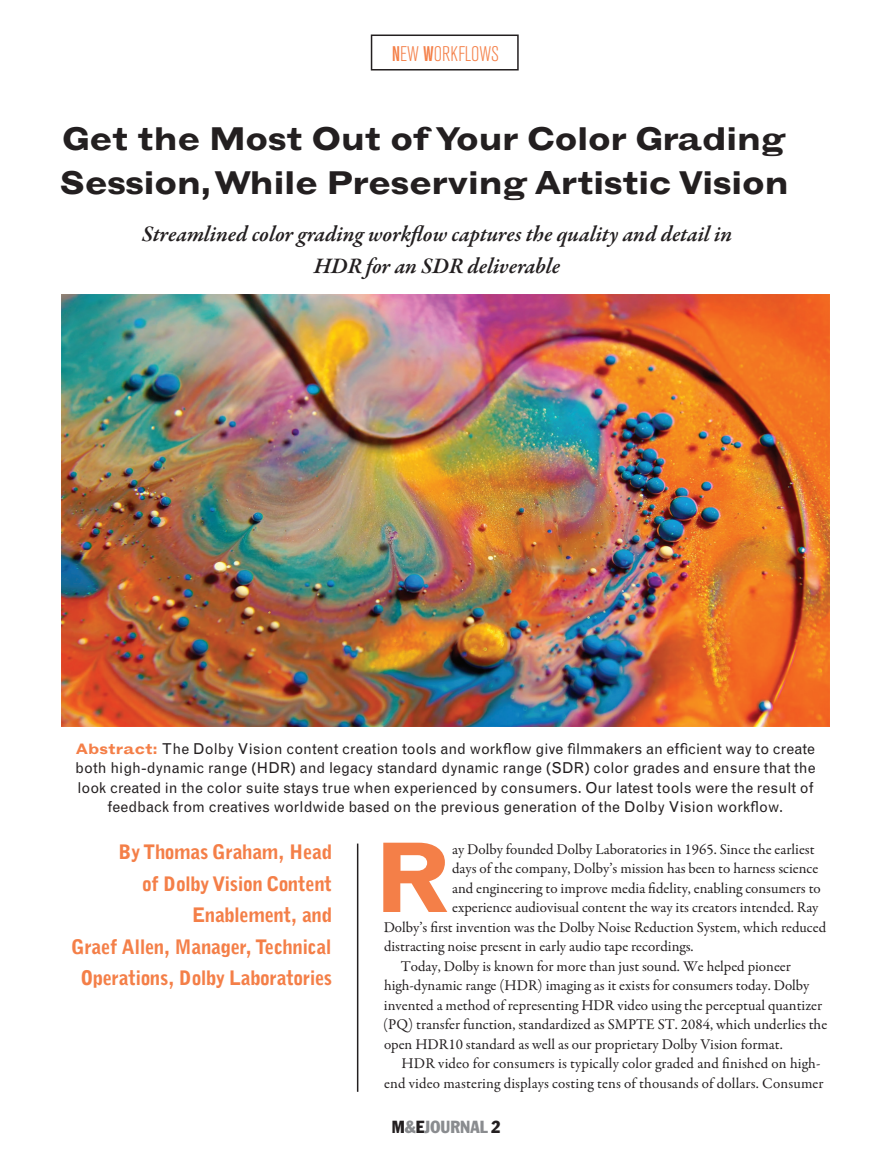
<style>
.page{position:relative;width:891px;height:1161px;background:#fff}
.page>*{position:absolute;margin:0;border:0;box-sizing:border-box;transform-origin:0 0}
.t1{font:700 96.15px "Grotesque";color:#f47f48}
.t2{font:700 expanded 33px/43.5px "Grotesque";letter-spacing:-.02em;color:#231f20}
.t3{font:italic 600 22.5px/31.5px "Garamond Premr Pro";color:#231f20;text-align:center}
.t4{font:300 condensed 21px "Akzidenz Grotesk BE";color:#f47f48}
.t5{font:900 19.5px/31.5px "Grotesque";letter-spacing:-.025em;color:#f47f48;text-align:right}
.t6{font:condensed 17.25px "Franklin Gothic";letter-spacing:.005em;color:#8a8c8f}
.t7{font:15px/19.5px "Garamond Premr Pro";color:#231f20}
.t8{font:15px/19.5px "Grotesque";color:#231f20;text-align:center}
.s1{font-weight:500}
.s2{font-weight:700;font-stretch:expanded;color:#f47f48}
.s3{color:#231f20}
</style>
<div class="page">
<hr style="left:357px;top:844px;width:1px;height:248px;background:#231f20">
<div style="left:371px;top:35px;width:148px;height:36px;border:2px solid #231f20"></div>
<img style="left:62px;top:294px;width:767px;height:432px">
<p class="t4" style="left:392px;top:43px;width:108px"><span class="s1">N</span>EW <span class="s1">W</span>ORKFLOWS</p>
<p class="t2" style="left:60px;top:117px;width:731px">Get the Most Out of Your Color Grading<br>Session, While Preserving Artistic Vision</p>
<p class="t3" style="left:142px;top:220px;width:592px">Streamlined color grading workflow captures the quality and detail in<br>HDR for an SDR deliverable</p>
<p class="t8" style="left:75px;top:739px;width:742px"><span class="s2">Abstract:</span> The Dolby Vision content creation tools and workflow give filmmakers an efficient way to create both high-dynamic range (HDR) and legacy standard dynamic range (SDR) color grades and ensure that the look created in the color suite stays true when experienced by consumers. Our latest tools were the result of feedback from creatives worldwide based on the previous generation of the Dolby Vision workflow.</p>
<p class="t5" style="left:71px;top:836px;width:262px">By Thomas Graham, Head<br>of Dolby Vision Content<br>Enablement, and<br>Graef Allen, Manager, Technical<br>Operations, Dolby Laboratories</p>
<p class="t1" style="left:374px;top:822px;width:79px">R</p>
<p class="t7" style="left:452px;top:839px;width:364px">ay Dolby founded Dolby Laboratories in 1965. Since the earliest</p>
<p class="t7" style="left:452px;top:859px;width:368px">days of the company, Dolby’s mission has been to harness science</p>
<p class="t7" style="left:452px;top:878px;width:370px">and engineering to improve media fidelity, enabling consumers to</p>
<p class="t7" style="left:452px;top:898px;width:368px">experience audiovisual content the way its creators intended. Ray</p>
<p class="t7" style="left:384px;top:917px;width:444px">Dolby’s first invention was the Dolby Noise Reduction System, which reduced</p>
<p class="t7" style="left:384px;top:937px;width:311px">distracting noise present in early audio tape recordings.</p>
<p class="t7" style="left:383px;top:956px;width:446px;text-indent:18px">Today, Dolby is known for more than just sound. We helped pioneer high-dynamic range (HDR) imaging as it exists for consumers today. Dolby invented a method of representing HDR video using the perceptual quantizer (PQ) transfer function, standardized as SMPTE ST. 2084, which underlies the open HDR10 standard as well as our proprietary Dolby Vision format.</p>
<p class="t7" style="left:384px;top:1054px;width:441px;text-align:right">HDR video for consumers is typically color graded and finished on high&shy;end video mastering displays costing tens of thousands of dollars. Consumer</p>
<p class="t6" style="left:392px;top:1116px;width:110px"><span class="s3">M</span>&amp;<span class="s3">E</span>JOURNAL <span class="s3">2</span></p>
</div>
